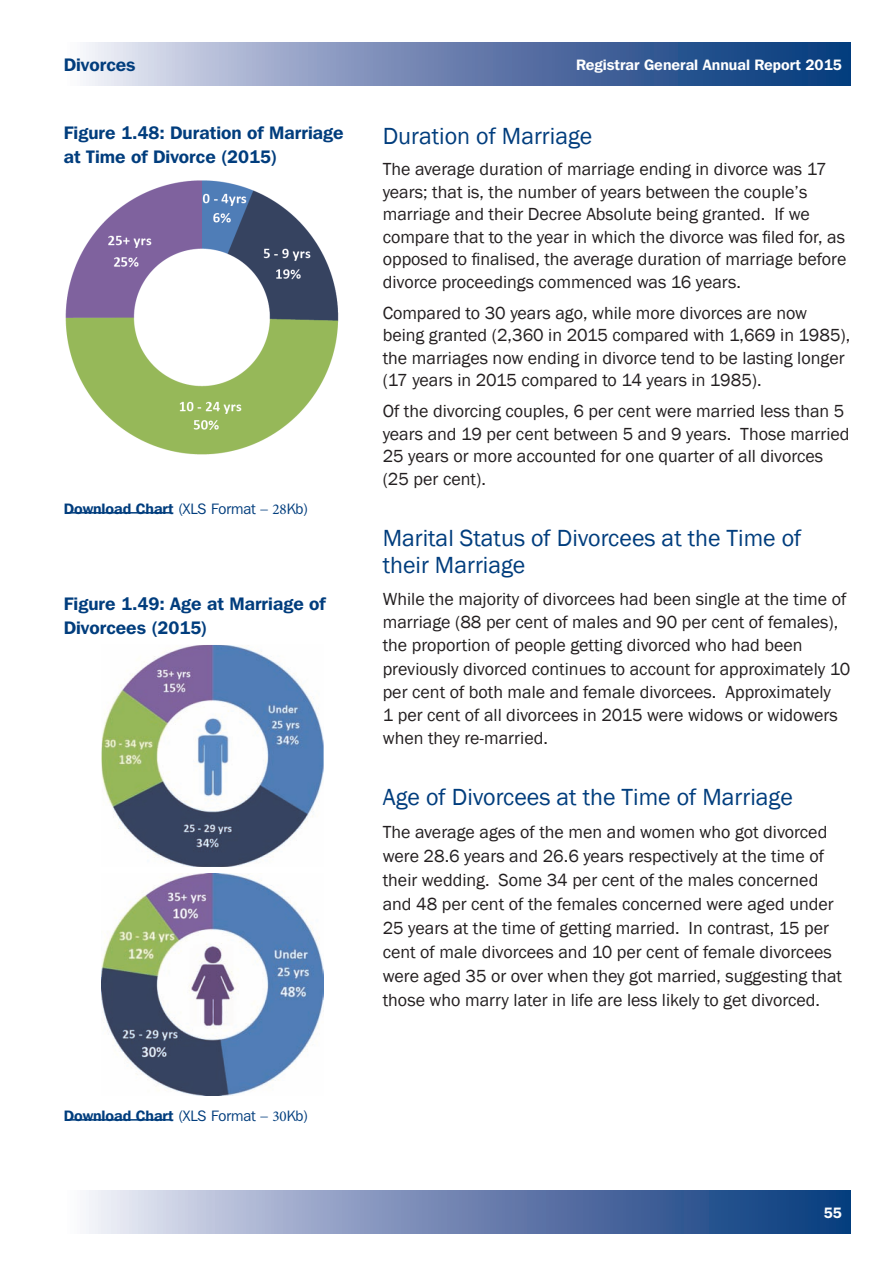
<style>
.page{position:relative;width:893px;height:1263px;background:#fff}
.page>*{position:absolute;margin:0;border:0;box-sizing:border-box;transform-origin:0 0}
.t1{font:24px/27px "Franklin Gothic";color:#013d7d}
.t2{font:18px/22.5px "Franklin Gothic";color:#231f20}
.t3{font:600 18px/24px "Franklin Gothic IT Cby BT";color:#013d7d}
.t4{font:15px "Franklin Gothic IT Cby BT";color:#013d7d}
.t5{font:600 15px "Franklin Gothic IT Cby BT";color:#fff}
.s1{font-weight:600}
.s2{font-family:"Minion Pro"}
</style>
<div class="page">
<svg style="left:83px;top:43px;width:767px;height:42px;background:#6c84b0"></svg>
<svg style="left:86px;top:1191px;width:764px;height:42px;background:#7289b4"></svg>
<img style="left:65px;top:180px;width:274px;height:275px">
<img style="left:102px;top:645px;width:222px;height:222px">
<img style="left:102px;top:874px;width:222px;height:221px">
<hr style="left:67px;top:512px;width:103px;height:1px;background:#013d7d">
<hr style="left:67px;top:1119px;width:103px;height:1px;background:#013d7d">
<p class="t3" style="left:64px;top:52px;width:73px">Divorces</p>
<p class="t3" style="left:64px;top:120px;width:281px">Figure 1.48: Duration of Marriage at Time of Divorce (2015)</p>
<p class="t4" style="left:64px;top:499px;width:246px"><span class="s1">Download Chart</span> (XLS Format – <span class="s2">28</span>Kb)</p>
<p class="t3" style="left:64px;top:591px;width:264px">Figure 1.49: Age at Marriage of<br>Divorcees (2015)</p>
<p class="t5" style="left:576px;top:55px;width:267px">Registrar General Annual Report 2015</p>
<h1 class="t1" style="left:383px;top:123px;width:211px">Duration of Marriage</h1>
<p class="t2" style="left:383px;top:159px;width:465px">The average duration of marriage ending in divorce was 17 years; that is, the number of years between the couple’s marriage and their Decree Absolute being granted. If we compare that to the year in which the divorce was filed for, as opposed to finalised, the average duration of marriage before divorce proceedings commenced was 16 years.</p>
<p class="t2" style="left:383px;top:302px;width:469px">Compared to 30 years ago, while more divorces are now being granted (2,360 in 2015 compared with 1,669 in 1985), the marriages now ending in divorce tend to be lasting longer (17 years in 2015 compared to 14 years in 1985).</p>
<p class="t2" style="left:383px;top:401px;width:468px">Of the divorcing couples, 6 per cent were married less than 5 years and 19 per cent between 5 and 9 years. Those married 25 years or more accounted for one quarter of all divorces (25 per cent).</p>
<h1 class="t1" style="left:383px;top:525px;width:420px">Marital Status of Divorcees at the Time of their Marriage</h1>
<p class="t2" style="left:383px;top:587px;width:469px;line-height:23.2px">While the majority of divorcees had been single at the time of marriage (88 per cent of males and 90 per cent of females), the proportion of people getting divorced who had been previously divorced continues to account for approximately 10 per cent of both male and female divorcees. Approximately<br>1 per cent of all divorcees in 2015 were widows or widowers when they re-married.</p>
<h1 class="t1" style="left:383px;top:784px;width:412px">Age of Divorcees at the Time of Marriage</h1>
<p class="t2" style="left:383px;top:820px;width:461px;line-height:24px">The average ages of the men and women who got divorced were 28.6 years and 26.6 years respectively at the time of their wedding. Some 34 per cent of the males concerned and 48 per cent of the females concerned were aged under 25 years at the time of getting married. In contrast, 15 per cent of male divorcees and 10 per cent of female divorcees were aged 35 or over when they got married, suggesting that those who marry later in life are less likely to get divorced.</p>
<p class="t4" style="left:64px;top:1106px;width:246px"><span class="s1">Download Chart</span> (XLS Format – <span class="s2">30</span>Kb)</p>
<p class="t5" style="left:824px;top:1203px;width:20px">55</p>
</div>
